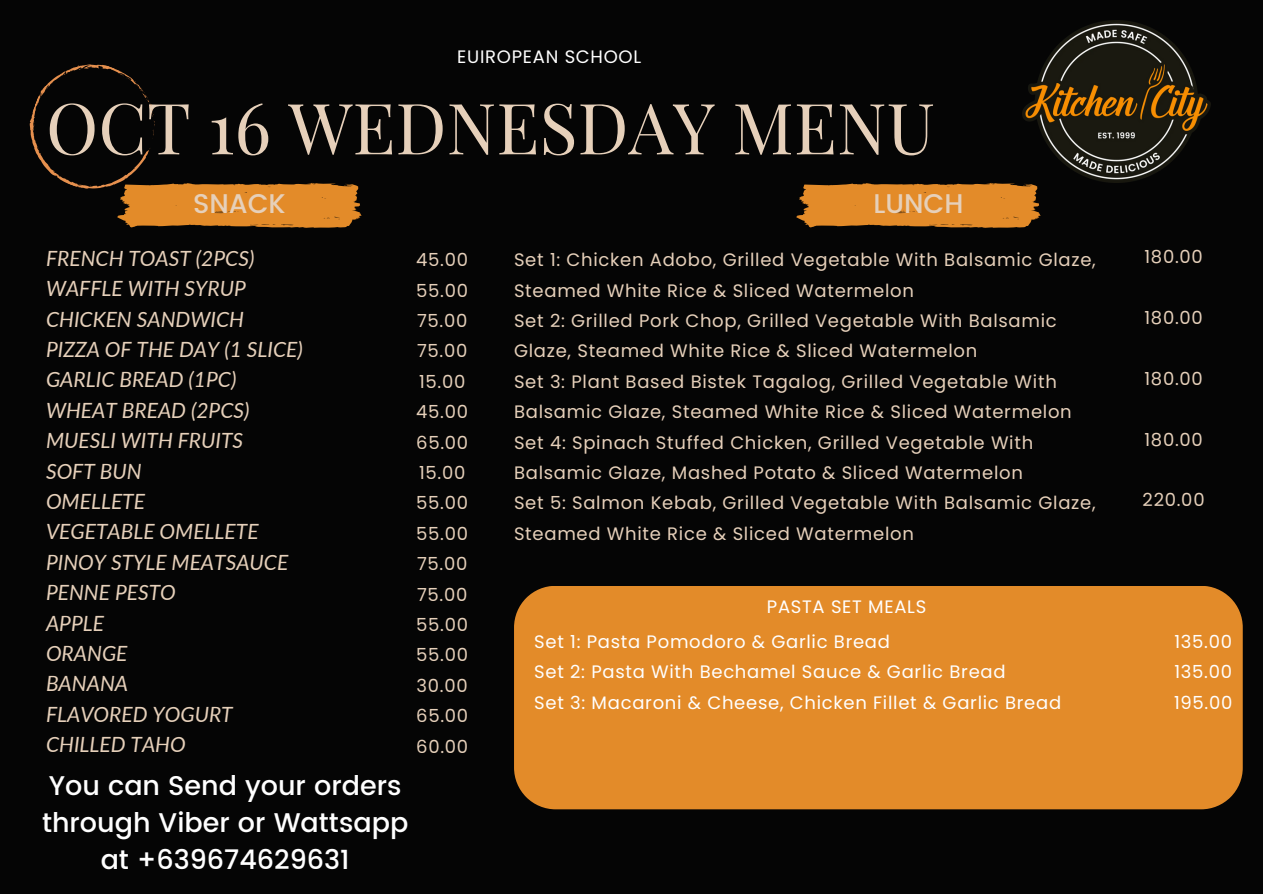
<style>
.page{position:relative;width:1263px;height:894px;background:#fff}
.page>*{position:absolute;margin:0;border:0;box-sizing:border-box;transform-origin:0 0}
.t1{font:70.65px "Playfair Display";color:#e6d0ba}
.t2{font:500 27px/37.2px "Poppins";color:#fff;text-align:center}
.t3{font:500 27px "Poppins";color:#e6d0ba}
.t4{font:italic 21px/30.3px "Lato";color:#e6d0ba}
.t5{font:18px/30.3px "Poppins";letter-spacing:.04em;color:#e6d0ba}
.t6{font:18px "Poppins";letter-spacing:.04em;color:#fff}
</style>
<div class="page">
<div style="left:0;top:0;width:1263px;height:893px;background:#050505"></div>
<svg style="left:796px;top:183px;width:244px;height:45px;background:#c97b24"></svg>
<div style="left:514px;top:586px;width:729px;height:223px;background:#e38b29"></div>
<svg style="left:29px;top:64px;width:332px;height:164px"></svg>
<img style="left:1023px;top:20px;width:187px;height:162px">
<p class="t6" style="left:457px;top:44px;width:185px">EUIROPEAN SCHOOL</p>
<p class="t1" style="left:46px;top:78px;width:890px">OCT 16 WEDNESDAY MENU</p>
<p class="t3" style="left:193px;top:188px;width:94px">SNACK</p>
<p class="t4" style="left:46px;top:242px;width:258px">FRENCH TOAST (2PCS)<br>WAFFLE WITH SYRUP<br>CHICKEN SANDWICH<br>PIZZA OF THE DAY (1 SLICE)<br>GARLIC BREAD (1PC)<br>WHEAT BREAD (2PCS)<br>MUESLI WITH FRUITS<br>SOFT BUN<br>OMELLETE<br>VEGETABLE OMELLETE<br>PINOY STYLE MEATSAUCE<br>PENNE PESTO<br>APPLE<br>ORANGE<br>BANANA<br>FLAVORED YOGURT<br>CHILLED TAHO</p>
<p class="t5" style="left:416px;top:244px;width:53px">45.00</p>
<h5 class="t5" style="left:416px;top:275px;width:53px">55.00</h5>
<h1 class="t5" style="left:417px;top:305px;width:52px">75.00</h1>
<p class="t5" style="left:417px;top:336px;width:52px">75.00</p>
<h2 class="t5" style="left:419px;top:366px;width:48px">15.00</h2>
<p class="t5" style="left:416px;top:396px;width:53px">45.00</p>
<h2 class="t5" style="left:416px;top:427px;width:54px">65.00</h2>
<h4 class="t5" style="left:419px;top:457px;width:48px">15.00</h4>
<p class="t5" style="left:416px;top:487px;width:53px">55.00</p>
<p class="t5" style="left:416px;top:518px;width:53px">55.00</p>
<p class="t5" style="left:417px;top:548px;width:52px">75.00</p>
<p class="t5" style="left:417px;top:579px;width:52px">75.00</p>
<p class="t5" style="left:416px;top:609px;width:53px">55.00</p>
<p class="t5" style="left:416px;top:639px;width:53px">55.00</p>
<p class="t5" style="left:417px;top:670px;width:53px">30.00</p>
<p class="t5" style="left:416px;top:700px;width:54px">65.00</p>
<p class="t5" style="left:416px;top:730px;width:54px">60.00</p>
<p class="t2" style="left:42px;top:766px;width:368px">You can Send your orders through Viber or Wattsapp at +639674629631</p>
<p class="t3" style="left:873px;top:188px;width:91px">LUNCH</p>
<p class="t5" style="left:514px;top:244px;width:583px">Set 1: Chicken Adobo, Grilled Vegetable With Balsamic Glaze,<br>Steamed White Rice &amp; Sliced Watermelon</p>
<p class="t5" style="left:514px;top:305px;width:544px">Set 2: Grilled Pork Chop, Grilled Vegetable With Balsamic<br>Glaze, Steamed White Rice &amp; Sliced Watermelon</p>
<p class="t5" style="left:514px;top:366px;width:559px">Set 3: Plant Based Bistek Tagalog, Grilled Vegetable With<br>Balsamic Glaze, Steamed White Rice &amp; Sliced Watermelon</p>
<p class="t5" style="left:514px;top:427px;width:521px">Set 4: Spinach Stuffed Chicken, Grilled Vegetable With<br>Balsamic Glaze, Mashed Potato &amp; Sliced Watermelon</p>
<p class="t5" style="left:514px;top:487px;width:583px">Set 5: Salmon Kebab, Grilled Vegetable With Balsamic Glaze,<br>Steamed White Rice &amp; Sliced Watermelon</p>
<p class="t6" style="left:767px;top:593px;width:161px">PASTA SET MEALS</p>
<p class="t6" style="left:534px;top:628px;width:357px">Set 1: Pasta Pomodoro &amp; Garlic Bread</p>
<p class="t6" style="left:534px;top:659px;width:473px">Set 2: Pasta With Bechamel Sauce &amp; Garlic Bread</p>
<p class="t6" style="left:534px;top:689px;width:528px">Set 3: Macaroni &amp; Cheese, Chicken Fillet &amp; Garlic Bread</p>
<p class="t5" style="left:1144px;top:242px;width:60px">180.00</p>
<p class="t5" style="left:1144px;top:302px;width:60px">180.00</p>
<p class="t5" style="left:1144px;top:363px;width:60px">180.00</p>
<p class="t5" style="left:1144px;top:424px;width:60px">180.00</p>
<p class="t5" style="left:1143px;top:485px;width:63px">220.00</p>
<p class="t6" style="left:1174px;top:628px;width:59px">135.00</p>
<h5 class="t6" style="left:1174px;top:659px;width:59px">135.00</h5>
<p class="t6" style="left:1174px;top:689px;width:60px">195.00</p>
</div>
